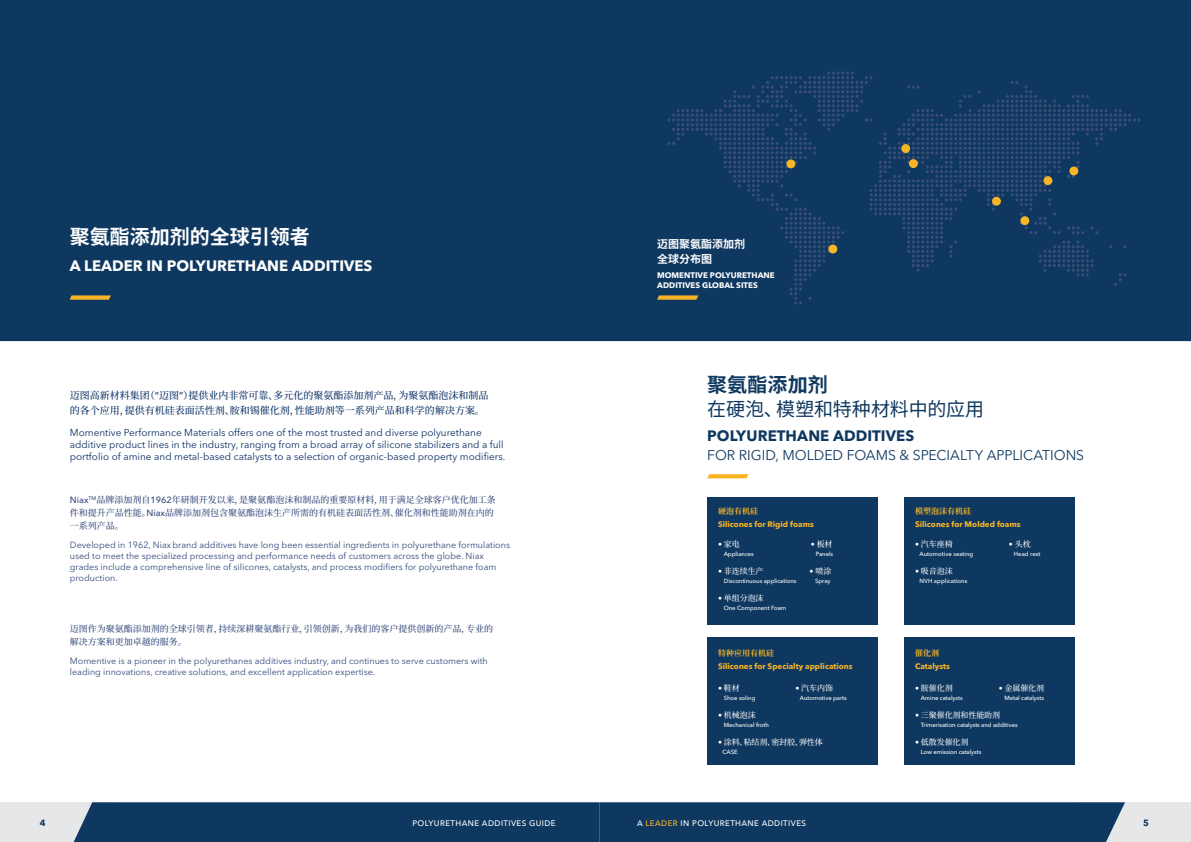
<style>
.page{position:relative;width:1191px;height:842px;background:#fff}
.page>*{position:absolute;margin:0;border:0;box-sizing:border-box;transform-origin:0 0}
.t1{font:700 20px "Source Han Sans CN";color:#fff}
.t2{font:700 20px "Source Han Sans CN";letter-spacing:.005em;color:#0f3860}
.t3{font:19px "Source Han Sans CN";letter-spacing:-.01em;color:#0f3860}
.t4{font:700 15px "Avenir Next LT Pro";color:#fff}
.t5{font:700 15px "Avenir Next LT Pro";letter-spacing:.005em;color:#0f3860}
.t6{font:14px "Avenir Next LT Pro";color:#0f3860}
.t7{font:700 11px/15px "Source Han Sans CN";color:#fff}
.t8{font:10px/12px "Avenir Next LT Pro";color:#0d3166}
.t9{font:500 10px/15px "Source Han Serif CN";color:#0d3166}
.t10{font:9px/11px "Avenir Next LT Pro";color:#354b7c}
.t11{font:500 9px/13px "Source Han Serif CN";color:#354b7c}
.t12{font:700 9px "Avenir Next LT Pro";color:#0f3860}
.t13{font:500 8px "Source Han Serif CN";letter-spacing:-.01em;color:#fff}
.t14{font:700 8px "Avenir Next LT Pro";color:#f8b626}
.t15{font:500 8px "Avenir Next LT Pro";letter-spacing:.05em;color:#fff}
.t16{font:700 8px "Avenir Next LT Pro";color:#fff}
.t17{font:700 8px "Source Han Serif CN";color:#f8b626}
.t18{font:500 6px "Avenir Next LT Pro";letter-spacing:-.01em;color:#fff}
.s1{font-family:"Avenir Next LT Pro"}
.s2{color:#f8b626}
</style>
<div class="page">
<div style="left:0;top:802px;width:114px;height:40px;background:#e6e7e9"></div>
<div style="left:1077px;top:802px;width:114px;height:40px;background:#e6e7e9"></div>
<div style="left:73px;top:802px;width:1052px;height:40px;background:#0f3860"></div>
<div style="left:707px;top:637px;width:170px;height:128px;background:#0f3860"></div>
<div style="left:904px;top:637px;width:170px;height:128px;background:#0f3860"></div>
<div style="left:0;top:0;width:1191px;height:341px;background:#0f3860"></div>
<div style="left:707px;top:497px;width:170px;height:127px;background:#0f3860"></div>
<div style="left:904px;top:497px;width:170px;height:127px;background:#0f3860"></div>
<svg style="left:707px;top:474px;width:41px;height:4px"></svg>
<svg style="left:657px;top:71px;width:483px;height:234px"></svg>
<svg style="left:70px;top:295px;width:41px;height:5px"></svg>
<p class="t1" style="left:70px;top:226px;width:241px">聚氨酯添加剂的全球引领者</p>
<p class="t4" style="left:70px;top:257px;width:304px">A LEADER IN POLYURETHANE ADDITIVES</p>
<p class="t9" style="left:70px;top:388px;width:420px">迈图高新材料集团（<span class="s1">“</span>迈图<span class="s1">”</span>）提供业内非常可靠、多元化的聚氨酯添加剂产品，为聚氨酯泡沫和制品的各个应用，提供有机硅表面活性剂、胺和锡催化剂，性能助剂等一系列产品和科学的解决方案。</p>
<p class="t8" style="left:70px;top:427px;width:437px">Momentive Performance Materials offers one of the most trusted and diverse polyurethane additive product lines in the industry, ranging from a broad array of silicone stabilizers and a full portfolio of amine and metal-based catalysts to a selection of organic-based property modifiers.</p>
<p class="t11" style="left:70px;top:494px;width:427px"><span class="s1">Niax</span><sup>TM</sup>品牌添加剂自<span class="s1">1962</span>年研制开发以来，是聚氨酯泡沫和制品的重要原材料，用于满足全球客户优化加工条件和提升产品性能。<span class="s1">Niax</span>品牌添加剂包含聚氨酯泡沫生产所需的有机硅表面活性剂、催化剂和性能助剂在内的一系列产品。</p>
<p class="t10" style="left:70px;top:539px;width:441px">Developed in 1962, Niaxbrand additives have long been essential ingredients in polyurethane formulations used to meet the specialized processing and performance needs of customers across the globe. Niax grades include a comprehensive line of silicones, catalysts, and process modifiers for polyurethane foam production.</p>
<p class="t11" style="left:70px;top:622px;width:425px">迈图作为聚氨酯添加剂的全球引领者，持续深耕聚氨酯行业，引领创新，为我们的客户提供创新的产品，专业的解决方案和更加卓越的服务。</p>
<p class="t10" style="left:70px;top:655px;width:419px">Momentive is a pioneer in the polyurethanes additives industry, and continues to serve customers with leading innovations, creative solutions, and excellent application expertise.</p>
<p class="t7" style="left:657px;top:236px;width:89px">迈图聚氨酯添加剂全球分布图</p>
<p class="t16" style="left:657px;top:271px;width:119px">MOMENTIVE POLYURETHANE</p>
<p class="t16" style="left:657px;top:281px;width:102px">ADDITIVES GLOBAL SITES</p>
<p class="t2" style="left:707px;top:375px;width:122px">聚氨酯添加剂</p>
<p class="t3" style="left:707px;top:399px;width:278px">在硬泡、模塑和特种材料中的应用</p>
<p class="t5" style="left:707px;top:426px;width:208px">POLYURETHANE ADDITIVES</p>
<p class="t6" style="left:707px;top:447px;width:378px">FOR RIGID, MOLDED FOAMS &amp; SPECIALTY APPLICATIONS</p>
<p class="t17" style="left:718px;top:507px;width:41px">硬泡有机硅</p>
<p class="t14" style="left:718px;top:520px;width:97px">Silicones for Rigid foams</p>
<p class="t13" style="left:718px;top:540px;width:23px"><span class="s1">•</span> 家电</p>
<p class="t13" style="left:811px;top:540px;width:23px"><span class="s1">•</span> 板材</p>
<p class="t18" style="left:723px;top:550px;width:32px">Appliances</p>
<p class="t18" style="left:816px;top:550px;width:19px">Panels</p>
<p class="t13" style="left:718px;top:567px;width:47px"><span class="s1">•</span> 非连续生产</p>
<p class="t13" style="left:809px;top:567px;width:23px"><span class="s1">•</span> 喷涂</p>
<p class="t18" style="left:724px;top:577px;width:74px">Discontinuous applications</p>
<p class="t18" style="left:815px;top:577px;width:17px">Spray</p>
<p class="t13" style="left:718px;top:594px;width:47px"><span class="s1">•</span> 单组分泡沫</p>
<p class="t18" style="left:724px;top:604px;width:64px">One Component Foam</p>
<p class="t17" style="left:718px;top:648px;width:57px">特种应用有机硅</p>
<p class="t14" style="left:718px;top:661px;width:136px">Silicones for Specialty applications</p>
<p class="t13" style="left:718px;top:683px;width:23px"><span class="s1">•</span> 鞋材</p>
<p class="t13" style="left:795px;top:683px;width:39px"><span class="s1">•</span> 汽车内饰</p>
<p class="t18" style="left:724px;top:694px;width:33px">Shoe soling</p>
<p class="t18" style="left:800px;top:694px;width:48px">Automotive parts</p>
<p class="t13" style="left:718px;top:710px;width:39px"><span class="s1">•</span> 机械泡沫</p>
<p class="t18" style="left:724px;top:721px;width:47px">Mechanical froth</p>
<p class="t13" style="left:718px;top:737px;width:106px"><span class="s1">•</span> 涂料、粘结剂、密封胶、弹性体</p>
<p class="t18" style="left:722px;top:748px;width:17px">CASE</p>
<p class="t17" style="left:915px;top:507px;width:57px">模塑泡沫有机硅</p>
<p class="t14" style="left:915px;top:520px;width:107px">Silicones for Molded foams</p>
<p class="t13" style="left:915px;top:540px;width:39px"><span class="s1">•</span> 汽车座椅</p>
<p class="t13" style="left:1009px;top:540px;width:23px"><span class="s1">•</span> 头枕</p>
<p class="t18" style="left:919px;top:550px;width:55px">Automotive seating</p>
<p class="t18" style="left:1014px;top:550px;width:28px">Head rest</p>
<p class="t13" style="left:915px;top:567px;width:39px"><span class="s1">•</span> 吸音泡沫</p>
<p class="t18" style="left:919px;top:577px;width:49px">NVH applications</p>
<p class="t17" style="left:915px;top:648px;width:25px">催化剂</p>
<p class="t14" style="left:915px;top:661px;width:36px">Catalysts</p>
<p class="t13" style="left:915px;top:683px;width:39px"><span class="s1">•</span> 胺催化剂</p>
<p class="t13" style="left:998px;top:683px;width:47px"><span class="s1">•</span> 金属催化剂</p>
<p class="t18" style="left:920px;top:694px;width:43px">Amine catalysts</p>
<p class="t18" style="left:1004px;top:694px;width:41px">Metal catalysts</p>
<p class="t13" style="left:915px;top:710px;width:87px"><span class="s1">•</span> 三聚催化剂和性能助剂</p>
<p class="t18" style="left:921px;top:721px;width:98px">Trimerisation catalysts and additives</p>
<p class="t13" style="left:915px;top:737px;width:55px"><span class="s1">•</span> 低散发催化剂</p>
<p class="t18" style="left:921px;top:748px;width:62px">Low emission catalysts</p>
<p class="t12" style="left:40px;top:817px;width:7px">4</p>
<p class="t15" style="left:412px;top:819px;width:145px">POLYURETHANE ADDITIVES GUIDE</p>
<p class="t15" style="left:637px;top:819px;width:170px">A <span class="s2">LEADER</span> IN POLYURETHANE ADDITIVES</p>
<p class="t12" style="left:1143px;top:817px;width:7px">5</p>
</div>
